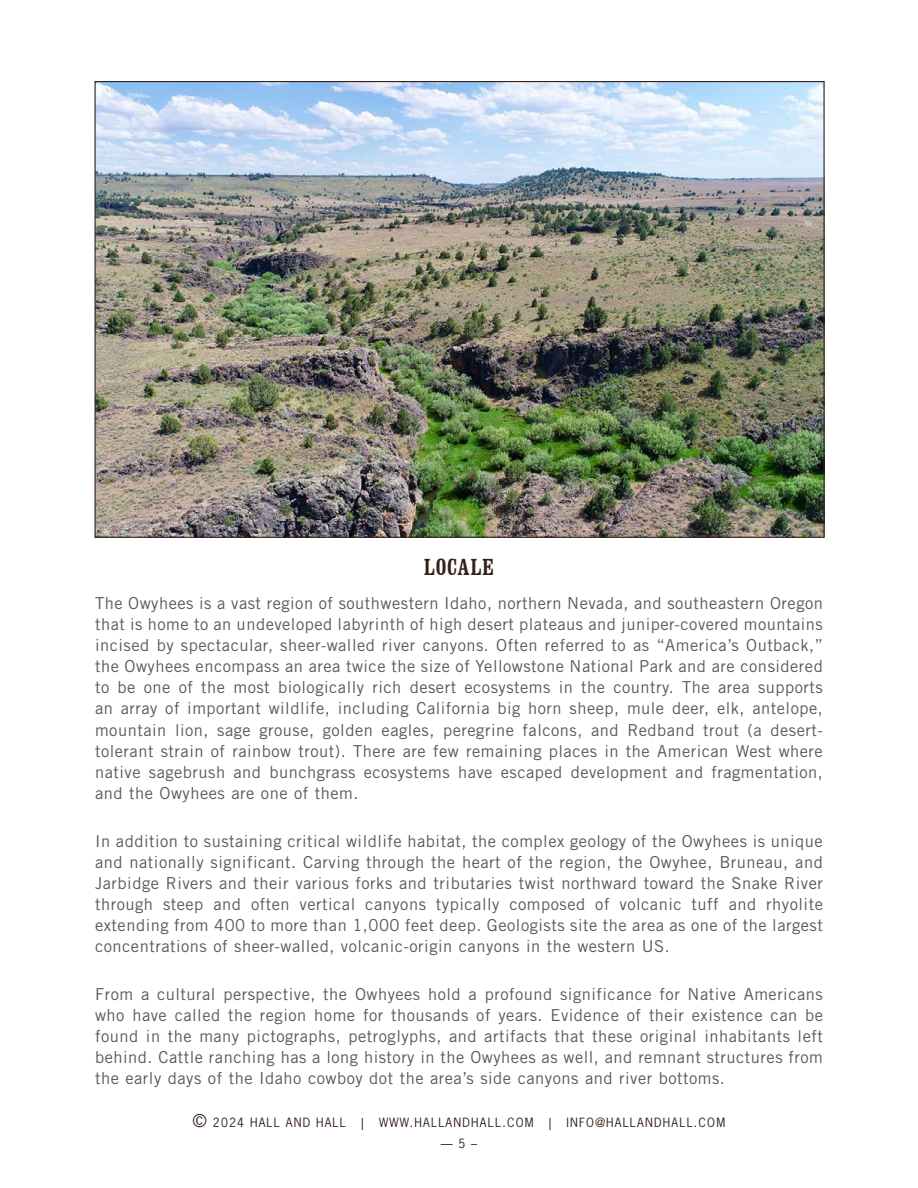
<style>
.page{position:relative;width:918px;height:1188px;background:#fff}
.page>*{position:absolute;margin:0;border:0;box-sizing:border-box;transform-origin:0 0}
.t1{font:condensed 24px "Clarendon BT";letter-spacing:.04em;color:#342117}
.t2{font:16.5px/21px "Trade Gothic LT Std";letter-spacing:.03em;color:#58595b;text-align:justify}
.t3{font:12px "News Gothic Std";letter-spacing:.1em;color:#342117}
.s1{font-size:16.5px}
</style>
<div class="page">
<img style="left:96px;top:83px;width:727px;height:453px">
<h1 class="t1" style="left:424px;top:552px;width:72px">LOCALE</h1>
<p class="t2" style="left:95px;top:593px;width:729px">The Owyhees is a vast region of southwestern Idaho, northern Nevada, and southeastern Oregon that is home to an undeveloped labyrinth of high desert plateaus and juniper-covered mountains incised by spectacular, sheer-walled river canyons. Often referred to as “America’s Outback,” the Owyhees encompass an area twice the size of Yellowstone National Park and are considered to be one of the most biologically rich desert ecosystems in the country. The area supports an array of important wildlife, including California big horn sheep, mule deer, elk, antelope, mountain lion, sage grouse, golden eagles, peregrine falcons, and Redband trout (a desert&shy;tolerant strain of rainbow trout). There are few remaining places in the American West where native sagebrush and bunchgrass ecosystems have escaped development and fragmentation, and the Owyhees are one of them.</p>
<p class="t2" style="left:95px;top:830px;width:729px">In addition to sustaining critical wildlife habitat, the complex geology of the Owyhees is unique and nationally significant. Carving through the heart of the region, the Owyhee, Bruneau, and Jarbidge Rivers and their various forks and tributaries twist northward toward the Snake River through steep and often vertical canyons typically composed of volcanic tuff and rhyolite extending from 400 to more than 1,000 feet deep. Geologists site the area as one of the largest concentrations of sheer-walled, volcanic-origin canyons in the western US.</p>
<p class="t2" style="left:95px;top:983px;width:729px">From a cultural perspective, the Owhyees hold a profound significance for Native Americans who have called the region home for thousands of years. Evidence of their existence can be found in the many pictographs, petroglyphs, and artifacts that these original inhabitants left behind. Cattle ranching has a long history in the Owyhees as well, and remnant structures from the early days of the Idaho cowboy dot the area’s side canyons and river bottoms.</p>
<p class="t3" style="left:193px;top:1115px;width:155px"><span class="s1">©</span> 2024 HALL AND HALL</p>
<p class="t3" style="left:361px;top:1115px;width:4px">|</p>
<p class="t3" style="left:379px;top:1115px;width:156px">WWW.HALLANDHALL.COM</p>
<p class="t3" style="left:549px;top:1115px;width:4px">|</p>
<p class="t3" style="left:567px;top:1115px;width:160px">INFO@HALLANDHALL.COM</p>
<p class="t3" style="left:441px;top:1135px;width:38px">— 5 –</p>
</div>
